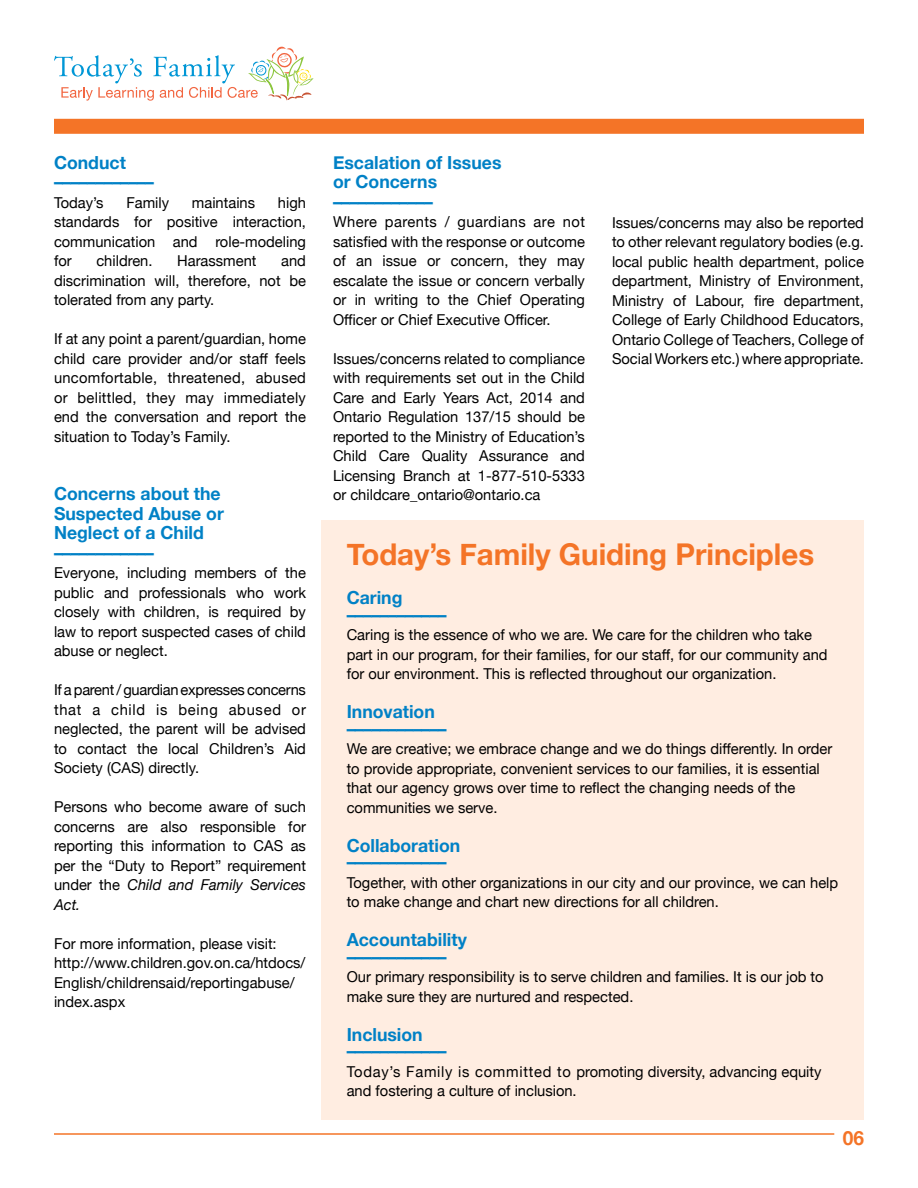
<style>
.page{position:relative;width:918px;height:1188px;background:#fff}
.page>*{position:absolute;margin:0;border:0;box-sizing:border-box;transform-origin:0 0}
.t1{font:700 30px "Helvetica Neue";color:#f47427}
.t2{font:700 19.5px "Helvetica Neue";color:#f47427}
.t3{font:700 18px/19.5px "Helvetica Neue";color:#0081c6}
.t4{font:15px/19.5px "Helvetica Neue";color:#000;text-align:justify}
.s1{font-style:italic}
</style>
<div class="page">
<hr style="left:54px;top:1133px;width:780px;height:2px;background:#f47427">
<div style="left:54px;top:119px;width:810px;height:15px;background:#f47427"></div>
<svg style="left:54px;top:47px;width:260px;height:54px"></svg>
<div style="left:322px;top:521px;width:542px;height:599px;background:#ffede1"></div>
<p class="t3" style="left:54px;top:153px;width:102px">Conduct ––––––––––––</p>
<p class="t4" style="left:54px;top:194px;width:51px">Today’s</p>
<p class="t4" style="left:126px;top:194px;width:44px">Family</p>
<p class="t4" style="left:192px;top:194px;width:65px">maintains</p>
<p class="t4" style="left:54px;top:194px;width:254px;text-indent:224px">high standards for positive interaction, communication and role-modeling for</p>
<p class="t4" style="left:54px;top:252px;width:254px;text-indent:227px">and discrimination will, therefore, not be tolerated from any party.</p>
<p class="t4" style="left:54px;top:330px;width:254px">If at any point a parent/guardian, home child care provider and/or staff feels uncomfortable, threatened, abused or belittled, they may immediately end the conversation and report the situation to Today’s Family.</p>
<p class="t4" style="left:96px;top:252px;width:58px">children.</p>
<p class="t4" style="left:177px;top:252px;width:81px">Harassment</p>
<p class="t3" style="left:54px;top:485px;width:171px">Concerns about the<br>Suspected Abuse or<br>Neglect of a Child ––––––––––––</p>
<p class="t4" style="left:54px;top:564px;width:254px">Everyone, including members of the public and professionals who work closely with children, is required by law to report suspected cases of child abuse or neglect.</p>
<p class="t4" style="left:54px;top:681px;width:254px">If a parent / guardian expresses concerns that a child is being abused or neglected, the parent will be advised to contact the local Children’s Aid Society (CAS) directly.</p>
<p class="t4" style="left:54px;top:798px;width:254px">Persons who become aware of such concerns are also responsible for reporting this information to CAS as per the “Duty to Report” requirement under the <span class="s1">Child and Family Services Act.</span></p>
<p class="t4" style="left:54px;top:935px;width:253px;text-align:left">For more information, please visit: http://www.children.gov.on.ca/htdocs/ English/childrensaid/reportingabuse/ index.aspx</p>
<p class="t3" style="left:333px;top:153px;width:170px">Escalation of Issues or Concerns ––––––––––––</p>
<p class="t4" style="left:333px;top:213px;width:254px">Where parents / guardians are not satisfied with the response or outcome of an issue or concern, they may escalate the issue or concern verbally or in writing to the Chief Operating Officer or Chief Executive Officer.</p>
<p class="t4" style="left:333px;top:350px;width:254px">Issues/concerns related to compliance with requirements set out in the Child Care and Early Years Act, 2014 and Ontario Regulation 137/15 should be reported to the Ministry of Education’s Child Care Quality Assurance and Licensing Branch at 1-877-510-5333 or childcare_ontario@ontario.ca</p>
<p class="t4" style="left:612px;top:213px;width:254px">Issues/concerns may also be reported to other relevant regulatory bodies (e.g. local public health department, police department, Ministry of Environment, Ministry of Labour, fire department, College of Early Childhood Educators, Ontario College of Teachers, College of Social Workers etc.) where appropriate.</p>
<h1 class="t1" style="left:347px;top:531px;width:469px">Today’s Family Guiding Principles</h1>
<p class="t3" style="left:347px;top:590px;width:102px;line-height:16.5px">Caring ––––––––––––</p>
<p class="t4" style="left:347px;top:626px;width:482px;text-align:left">Caring is the essence of who we are. We care for the children who take part in our program, for their families, for our staff, for our community and for our environment. This is reflected throughout our organization.</p>
<p class="t3" style="left:347px;top:704px;width:102px;line-height:16.5px">Innovation ––––––––––––</p>
<p class="t4" style="left:347px;top:740px;width:487px;text-align:left">We are creative; we embrace change and we do things differently. In order to provide appropriate, convenient services to our families, it is essential that our agency grows over time to reflect the changing needs of the communities we serve.</p>
<p class="t3" style="left:347px;top:837px;width:115px;line-height:16.5px">Collaboration ––––––––––––</p>
<p class="t4" style="left:347px;top:873px;width:493px">Together, with other organizations in our city and our province, we can help to make change and chart new directions for all children.</p>
<p class="t3" style="left:347px;top:932px;width:122px;line-height:16.5px">Accountability ––––––––––––</p>
<p class="t4" style="left:347px;top:968px;width:479px">Our primary responsibility is to serve children and families. It is our job to make sure they are nurtured and respected.</p>
<p class="t3" style="left:347px;top:1026px;width:102px;line-height:16.5px">Inclusion ––––––––––––</p>
<p class="t4" style="left:347px;top:1062px;width:476px">Today’s Family is committed to promoting diversity, advancing equity and fostering a culture of inclusion.</p>
<h2 class="t2" style="left:843px;top:1123px;width:23px">06</h2>
</div>
